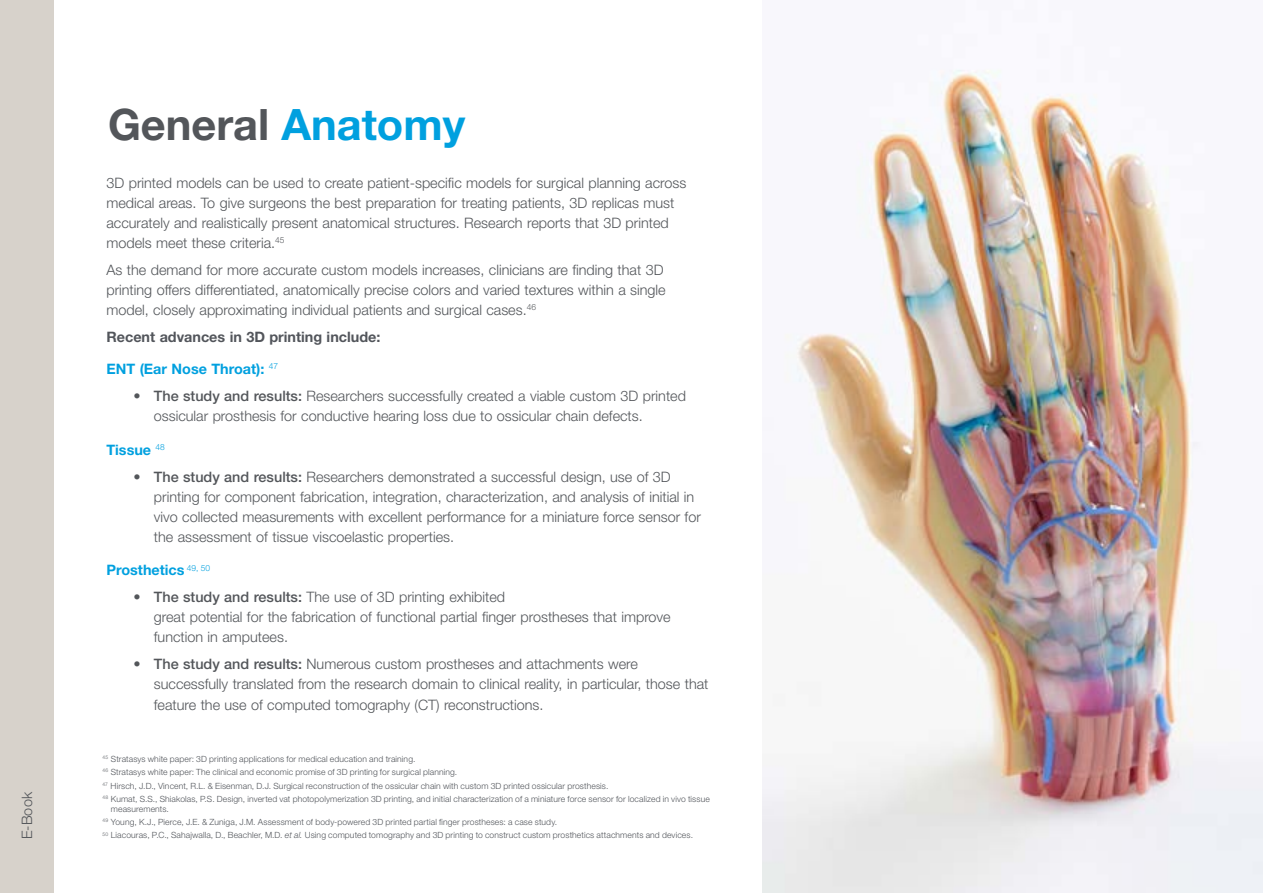
<style>
.page{position:relative;width:1263px;height:893px;background:#fff}
.page>*{position:absolute;margin:0;border:0;box-sizing:border-box;transform-origin:0 0}
.t1{font:700 43.35px "Helvetica Neue LT Std";color:#53565a}
.t2{font:300 14.4px/20.1px "Helvetica Neue LT Std";color:#53565a}
.t3{font:700 14.4px "Helvetica Neue LT Std";color:#00a0df}
.t4{font:700 14.4px "Helvetica Neue LT Std";color:#52555b}
.t5{font:300 8.55px/13.4px "Helvetica Neue LT Std";letter-spacing:.015em;color:#52555b}
.s1{color:#00a0df}
.s2{font-weight:500}
.s3{font-style:italic}
</style>
<div class="page">
<div style="left:0;top:0;width:54px;height:893px;background:#d7d2cb"></div>
<img style="left:763px;top:69px;width:500px;height:824px">
<p class="t2" style="left:17px;top:839px;width:49px;rotate:-90deg">E-Book</p>
<h1 class="t1" style="left:108px;top:98px;width:359px">General <span class="s1">Anatomy</span></h1>
<p class="t2" style="left:106px;top:172px;width:581px">3D printed models can be used to create patient-specific models for surgical planning across medical areas. To give surgeons the best preparation for treating patients, 3D replicas must accurately and realistically present anatomical structures. Research reports that 3D printed models meet these criteria.<sup>45</sup></p>
<p class="t2" style="left:106px;top:259px;width:561px">As the demand for more accurate custom models increases, clinicians are finding that 3D printing offers differentiated, anatomically precise colors and varied textures within a single model, closely approximating individual patients and surgical cases.<sup>46</sup></p>
<p class="t4" style="left:106px;top:328px;width:276px">Recent advances in 3D printing include:</p>
<p class="t3" style="left:106px;top:360px;width:173px">ENT (Ear Nose Throat): <sup>47</sup></p>
<p class="t2" style="left:154px;top:385px;width:534px;text-indent:-20px"><span class="s2">• The study and results:</span> Researchers successfully created a viable custom 3D printed ossicular prosthesis for conductive hearing loss due to ossicular chain defects.</p>
<p class="t3" style="left:106px;top:441px;width:60px">Tissue <sup>48</sup></p>
<p class="t2" style="left:154px;top:466px;width:548px;text-indent:-20px"><span class="s2">• The study and results:</span> Researchers demonstrated a successful design, use of 3D printing for component fabrication, integration, characterization, and analysis of initial in vivo collected measurements with excellent performance for a miniature force sensor for the assessment of tissue viscoelastic properties.</p>
<p class="t3" style="left:106px;top:561px;width:105px">Prosthetics <sup>49,</sup> <sup>50</sup></p>
<p class="t2" style="left:154px;top:587px;width:518px;text-indent:-20px"><span class="s2">• The study and results:</span> The use of 3D printing exhibited<br>great potential for the fabrication of functional partial finger prostheses that improve function in amputees.</p>
<p class="t2" style="left:154px;top:654px;width:556px;text-indent:-20px"><span class="s2">• The study and results:</span> Numerous custom prostheses and attachments were successfully translated from the research domain to clinical reality, in particular, those that feature the use of computed tomography (CT) reconstructions.</p>
<p class="t5" style="left:103px;top:752px;width:609px"><sup>45</sup> Stratasys white paper: 3D printing applications for medical education and training.<br><sup>46</sup> Stratasys white paper: The clinical and economic promise of 3D printing for surgical planning.<br><sup>47</sup> Hirsch, J.D., Vincent, R.L. &amp; Eisenman, D.J. Surgical reconstruction of the ossicular chain with custom 3D printed ossicular prosthesis.<br><sup>48</sup> Kumat, S.S., Shiakolas, P.S. Design, inverted vat photopolymerization 3D printing, and initial characterization of a miniature force sensor for localized in vivo tissue</p>
<p class="t5" style="left:103px;top:802px;width:592px;text-indent:8px">measurements.<br><sup>49</sup> Young, K.J., Pierce, J.E. &amp; Zuniga, J.M. Assessment of body-powered 3D printed partial finger prostheses: a case study.<br><sup>50</sup> Liacouras, P.C., Sahajwalla, D., Beachler, M.D. <span class="s3">et al.</span> Using computed tomography and 3D printing to construct custom prosthetics attachments and devices.</p>
</div>
